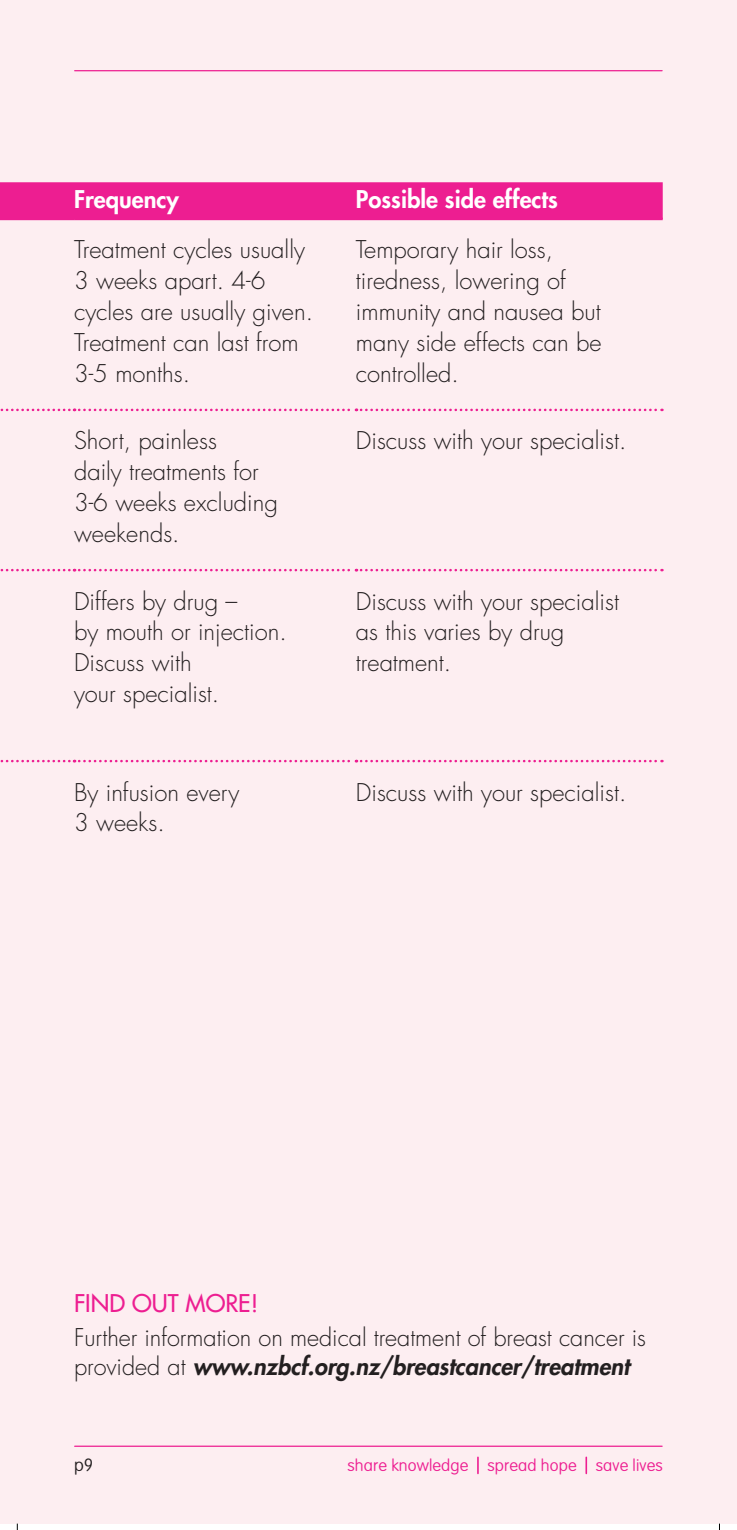
<style>
.page{position:relative;width:737px;height:1530px;background:#fff}
.page>*{position:absolute;margin:0;border:0;box-sizing:border-box;transform-origin:0 0}
.Bodytext_-_STANDARD{font:300 23.75px/30.8px "Futura";color:#231f20}
.t1{font:800 23.75px "Futura";color:#fff}
.Bodytext_-_STANDARD-2{font:23.75px "Futura";color:#ed1e91}
.t2{font:100 17.5px "VAG Rounded";color:#231f20}
.t3{font:100 16.5px "VAG Rounded";letter-spacing:.01em;color:#ed1e91}
.s1{font-weight:800;font-style:italic}
</style>
<div class="page">
<div style="left:0;top:0;width:736px;height:1523px;background:#fdeef1"></div>
<div style="left:0;top:182px;width:662px;height:36px;background:#ed1e91"></div>
<hr style="left:0;top:218px;width:74px;height:2px;background:#ed1e91">
<hr style="left:74px;top:218px;width:282px;height:2px;background:#ed1e91">
<hr style="left:356px;top:218px;width:306px;height:2px;background:#ed1e91">
<svg style="left:0;top:408px;width:662px;height:3px"></svg>
<svg style="left:0;top:569px;width:662px;height:2px"></svg>
<svg style="left:0;top:759px;width:662px;height:3px"></svg>
<hr style="left:75px;top:1445px;width:587px;height:1px;background:#ed1e91">
<hr style="left:75px;top:70px;width:587px;height:1px;background:#ed1e91">
<svg style="left:477px;top:1457px;width:1px;height:16px"></svg>
<svg style="left:585px;top:1457px;width:2px;height:16px"></svg>
<svg style="left:16px;top:1523px;width:3px;height:6px"></svg>
<p class="t1" style="left:74px;top:184px;width:106px">Frequency</p>
<p class="t1" style="left:356px;top:184px;width:203px">Possible side effects</p>
<p class="Bodytext_-_STANDARD" style="left:74px;top:235px;width:240px">Treatment cycles usually<br>3 weeks apart. 4-6 cycles are usually given.<br>Treatment can last from<br>3-5 months.</p>
<p class="Bodytext_-_STANDARD" style="left:356px;top:235px;width:247px">Temporary hair loss, tiredness, lowering of immunity and nausea but many side effects can be controlled.</p>
<p class="Bodytext_-_STANDARD" style="left:74px;top:425px;width:205px">Short, painless<br>daily treatments for<br>3-6 weeks excluding weekends.</p>
<p class="Bodytext_-_STANDARD" style="left:356px;top:425px;width:272px">Discuss with your specialist.</p>
<p class="Bodytext_-_STANDARD" style="left:74px;top:586px;width:214px">Differs by drug –<br>by mouth or injection.<br>Discuss with<br>your specialist.</p>
<p class="Bodytext_-_STANDARD" style="left:356px;top:586px;width:264px">Discuss with your specialist as this varies by drug treatment.</p>
<p class="Bodytext_-_STANDARD" style="left:74px;top:776px;width:167px">By infusion every<br>3 weeks.</p>
<p class="Bodytext_-_STANDARD" style="left:356px;top:776px;width:272px">Discuss with your specialist.</p>
<p class="Bodytext_-_STANDARD-2" style="left:74px;top:1287px;width:186px">FIND OUT MORE!</p>
<p class="Bodytext_-_STANDARD" style="left:74px;top:1323px;width:573px;line-height:28.5px">Further information on medical treatment of breast cancer is provided at <span class="s1">www.nzbcf.org.nz/breastcancer/treatment</span></p>
<p class="t2" style="left:74px;top:1454px;width:21px">p9</p>
<p class="t3" style="left:347px;top:1455px;width:317px">share knowledge spread hope save lives</p>
</div>
